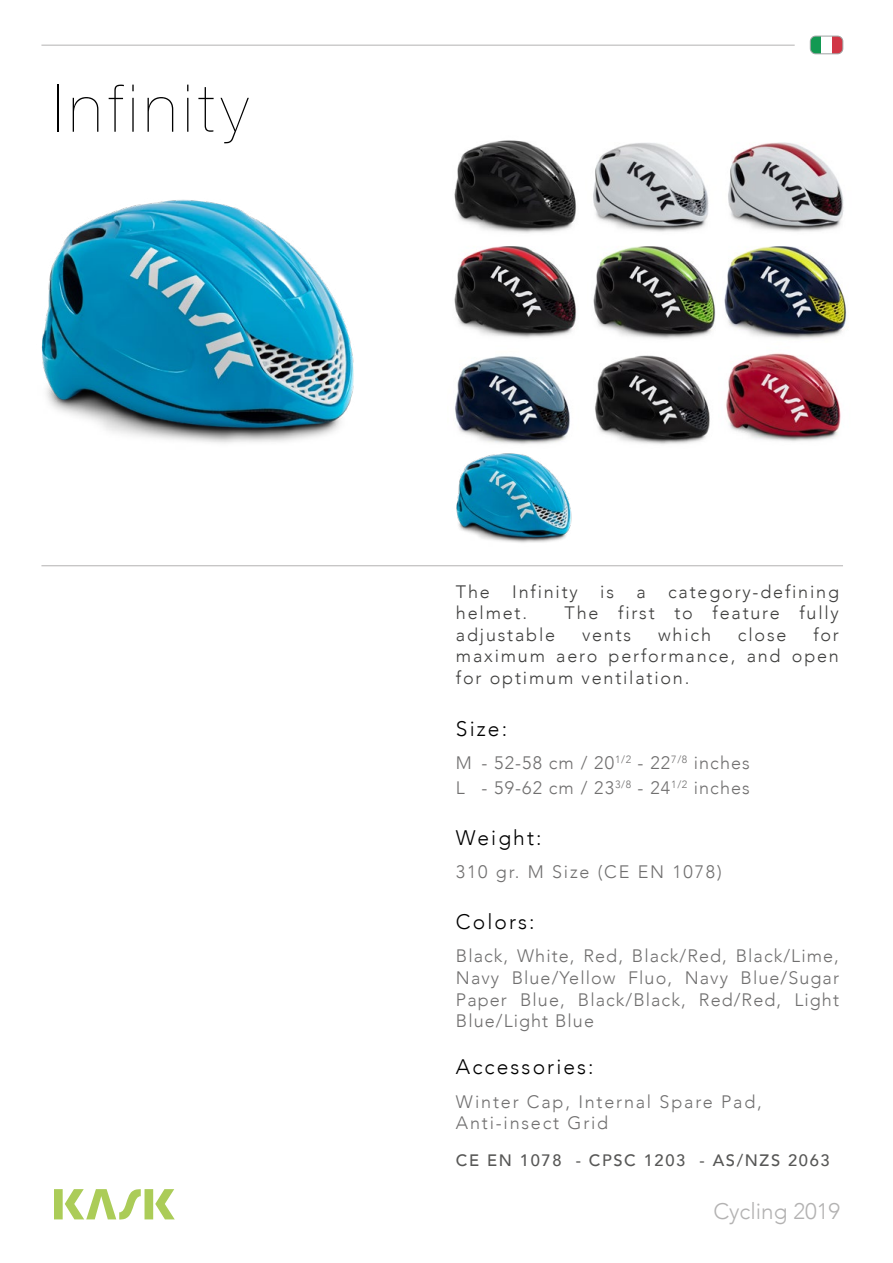
<style>
.page{position:relative;width:893px;height:1263px;background:#fff}
.page>*{position:absolute;margin:0;border:0;box-sizing:border-box;transform-origin:0 0}
.t1{font:200 66px "Helvetica Neue";letter-spacing:.1em;color:#000}
.t2{font:300 22.5px "Avenir";color:#b3b2b2}
.t3{font:300 21px "Avenir";letter-spacing:.1em;color:#000}
.t4{font:300 18px/21.6px "Avenir";letter-spacing:.06em;color:#706f6f}
.t5{font:300 18px/21.6px "Avenir";letter-spacing:.1em;color:#3f3f3e}
.t6{font:300 18px/21.6px "Avenir";letter-spacing:.1em;color:#706f6f}
.t7{font:500 16.5px "Avenir";letter-spacing:.1em;color:#575756}
</style>
<div class="page">
<img style="left:593px;top:246px;width:123px;height:93px">
<img style="left:724px;top:246px;width:123px;height:93px">
<img style="left:454px;top:246px;width:123px;height:92px">
<img style="left:454px;top:140px;width:122px;height:93px">
<img style="left:593px;top:142px;width:251px;height:90px">
<img style="left:455px;top:356px;width:115px;height:89px">
<img style="left:595px;top:355px;width:115px;height:90px">
<hr style="left:41px;top:45px;width:754px;height:1px;background:#b3b2b2">
<div style="left:832px;top:36px;width:11px;height:18px;background:#d13645"></div>
<div style="left:810px;top:36px;width:11px;height:18px;background:#129952"></div>
<div style="left:810px;top:36px;width:33px;height:18px;border:1px solid #9ea3a3;border-radius:5px"></div>
<hr style="left:41px;top:565px;width:802px;height:1px;background:#b3b2b2">
<svg style="left:54px;top:1189px;width:121px;height:30px"></svg>
<img style="left:456px;top:453px;width:116px;height:90px">
<img style="left:41px;top:199px;width:313px;height:245px">
<img style="left:726px;top:353px;width:115px;height:89px">
<h1 class="t1" style="left:54px;top:57px;width:196px">Infinity</h1>
<p class="t5" style="left:456px;top:581px;width:385px">The Infinity is a category-defining helmet.</p>
<p class="t5" style="left:565px;top:602px;width:276px">The first to feature fully</p>
<p class="t5" style="left:456px;top:624px;width:385px;text-align:justify;text-indent:357px">for maximum aero performance, and open for optimum ventilation.</p>
<p class="t5" style="left:456px;top:624px;width:101px">adjustable</p>
<p class="t5" style="left:582px;top:624px;width:51px">vents</p>
<p class="t5" style="left:658px;top:624px;width:54px">which</p>
<p class="t5" style="left:738px;top:624px;width:50px">close</p>
<p class="t3" style="left:456px;top:716px;width:53px">Size:</p>
<p class="t4" style="left:456px;top:750px;width:295px;line-height:25.2px">M - 52-58 cm / 20<sup>1/2</sup> - 22<sup>7/8</sup> inches<br>L - 59-62 cm / 23<sup>3/8</sup> - 24<sup>1/2</sup> inches</p>
<p class="t3" style="left:456px;top:825px;width:87px">Weight:</p>
<p class="t6" style="left:456px;top:861px;width:267px">310 gr. M Size (CE EN 1078)</p>
<p class="t3" style="left:456px;top:909px;width:80px">Colors:</p>
<p class="t4" style="left:456px;top:945px;width:385px;text-align:justify">Black, White, Red, Black/Red, Black/Lime, Navy Blue/Yellow Fluo, Navy Blue/Sugar Paper Blue, Black/Black, Red/Red, Light Blue/Light Blue</p>
<p class="t3" style="left:456px;top:1054px;width:139px">Accessories:</p>
<p class="t6" style="left:456px;top:1091px;width:307px">Winter Cap, Internal Spare Pad,<br>Anti-insect Grid</p>
<p class="t7" style="left:456px;top:1146px;width:375px">CE EN 1078 - CPSC 1203 - AS/NZS 2063</p>
<p class="t2" style="left:713px;top:1198px;width:128px">Cycling 2019</p>
</div>
